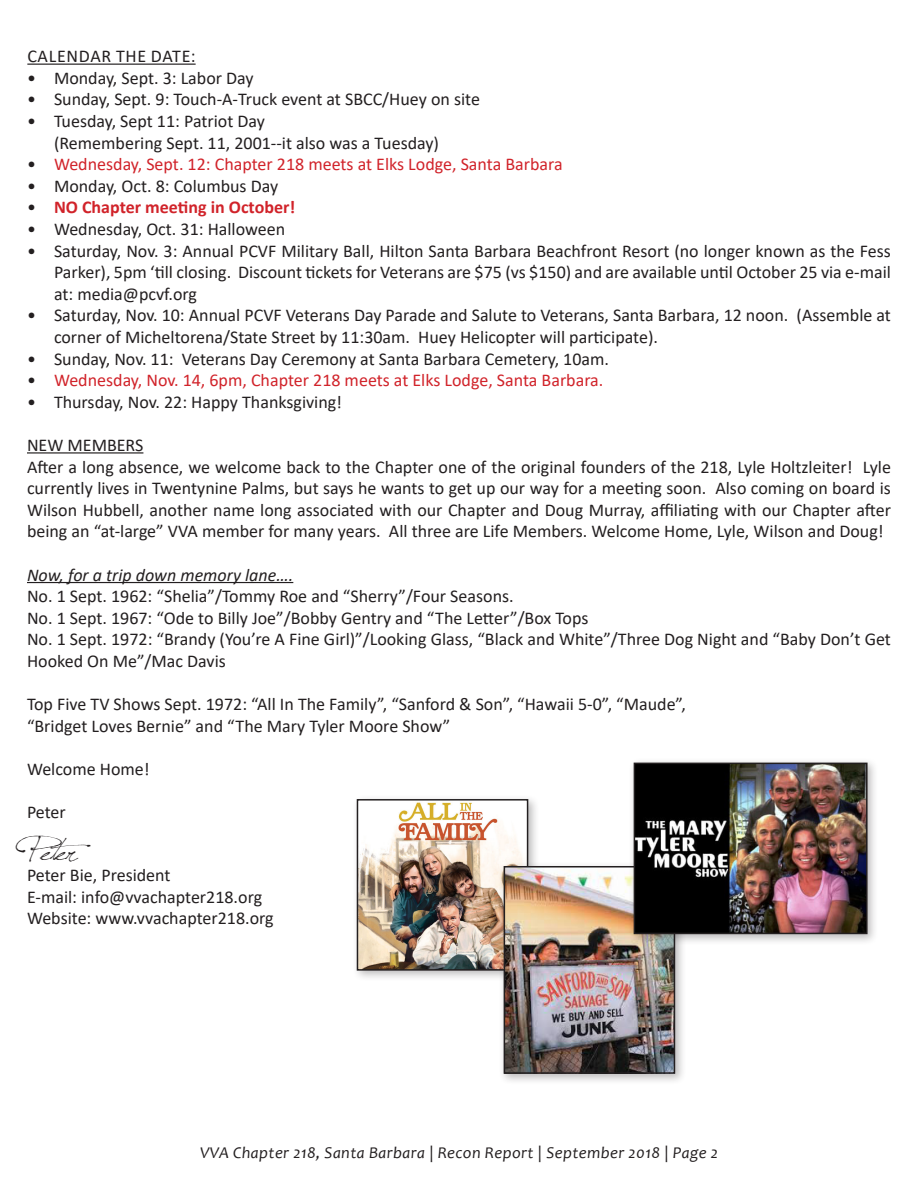
<style>
.page{position:relative;width:918px;height:1188px;background:#fff}
.page>*{position:absolute;margin:0;border:0;box-sizing:border-box;transform-origin:0 0}
.t1{font:34.5px "Jellyka Saint Andrews Queen";color:#231f20}
.t2{font:18px/21.6px "Calibri";color:#231f20;text-align:justify}
.t3{font:18px "Calibri";color:#d1232a}
.t4{font:italic 18px "Calibri";color:#231f20}
.t5{font:700 18px "Calibri";color:#d1232a}
.t6{font:18px "Calibri";letter-spacing:.04em;color:#231f20}
.t7{font:italic 16.5px "Candara";letter-spacing:.025em;color:#231f20}
.s1{color:#231f20}
.s2{font-weight:400;color:#231f20}
</style>
<div class="page">
<hr style="left:27px;top:64px;width:169px;height:1px;background:#231f20">
<hr style="left:27px;top:452px;width:116px;height:2px;background:#231f20">
<hr style="left:27px;top:582px;width:266px;height:1px;background:#231f20">
<div style="left:352px;top:794px;width:188px;height:188px;background:#231f20;opacity:.3"></div>
<img style="left:360px;top:802px;width:165px;height:166px">
<div style="left:357px;top:799px;width:171px;height:172px;border:2px solid #231f20"></div>
<div style="left:499px;top:861px;width:188px;height:224px;background:#231f20;opacity:.3"></div>
<img style="left:507px;top:869px;width:165px;height:202px">
<div style="left:504px;top:866px;width:171px;height:208px;border:2px solid #231f20"></div>
<div style="left:629px;top:758px;width:250px;height:188px;background:#231f20;opacity:.3"></div>
<img style="left:637px;top:766px;width:228px;height:165px">
<div style="left:634px;top:763px;width:234px;height:171px;border:2px solid #231f20"></div>
<p class="t6" style="left:27px;top:44px;width:170px">CALENDAR THE DATE:</p>
<p class="t2" style="left:27px;top:66px;width:228px">• Monday, Sept. 3: Labor Day</p>
<p class="t2" style="left:27px;top:88px;width:455px">• Sunday, Sept. 9: Touch-A-Truck event at SBCC/Huey on site</p>
<p class="t2" style="left:27px;top:110px;width:240px">• Tuesday, Sept 11: Patriot Day</p>
<p class="t2" style="left:54px;top:131px;width:387px">(Remembering Sept. 11, 2001--it also was a Tuesday)</p>
<p class="t3" style="left:27px;top:152px;width:537px"><span class="s1">•</span> Wednesday, Sept. 12: Chapter 218 meets at Elks Lodge, Santa Barbara</p>
<p class="t2" style="left:27px;top:174px;width:253px">• Monday, Oct. 8: Columbus Day</p>
<p class="t5" style="left:27px;top:195px;width:270px"><span class="s2">•</span> NO Chapter meeting in October!</p>
<p class="t2" style="left:27px;top:218px;width:260px">• Wednesday, Oct. 31: Halloween</p>
<p class="t2" style="left:54px;top:239px;width:839px;text-indent:-27px">• Saturday, Nov. 3: Annual PCVF Military Ball, Hilton Santa Barbara Beachfront Resort (no longer known as the Fess Parker), 5pm ‘till closing. Discount tickets for Veterans are $75 (vs $150) and are available until October 25 via e-mail at: media@pcvf.org</p>
<p class="t2" style="left:54px;top:304px;width:838px;text-indent:-27px">• Saturday, Nov. 10: Annual PCVF Veterans Day Parade and Salute to Veterans, Santa Barbara, 12 noon. (Assemble at corner of Micheltorena/State Street by 11:30am. Huey Helicopter will participate).</p>
<p class="t2" style="left:27px;top:347px;width:584px">• Sunday, Nov. 11: Veterans Day Ceremony at Santa Barbara Cemetery, 10am.</p>
<p class="t3" style="left:27px;top:368px;width:578px"><span class="s1">•</span> Wednesday, Nov. 14, 6pm, Chapter 218 meets at Elks Lodge, Santa Barbara.</p>
<p class="t2" style="left:27px;top:390px;width:317px">• Thursday, Nov. 22: Happy Thanksgiving!</p>
<p class="t2" style="left:27px;top:434px;width:118px">NEW MEMBERS</p>
<p class="t2" style="left:27px;top:455px;width:866px">After a long absence, we welcome back to the Chapter one of the original founders of the 218, Lyle Holtzleiter! Lyle currently lives in Twentynine Palms, but says he wants to get up our way for a meeting soon. Also coming on board is Wilson Hubbell, another name long associated with our Chapter and Doug Murray, affiliating with our Chapter after being an “at-large” VVA member for many years. All three are Life Members. Welcome Home, Lyle, Wilson and Doug!</p>
<p class="t4" style="left:27px;top:562px;width:268px">Now, for a trip down memory lane….</p>
<p class="t2" style="left:27px;top:585px;width:488px">No. 1 Sept. 1962: “Shelia”/Tommy Roe and “Sherry”/Four Seasons.</p>
<p class="t2" style="left:27px;top:606px;width:563px">No. 1 Sept. 1967: “Ode to Billy Joe”/Bobby Gentry and “The Letter”/Box Tops</p>
<p class="t2" style="left:27px;top:628px;width:865px">No. 1 Sept. 1972: “Brandy (You’re A Fine Girl)”/Looking Glass, “Black and White”/Three Dog Night and “Baby Don’t Get<br>Hooked On Me”/Mac Davis</p>
<p class="t2" style="left:27px;top:693px;width:660px">Top Five TV Shows Sept. 1972: “All In The Family”, “Sanford &amp; Son”, “Hawaii 5-0”, “Maude”,</p>
<p class="t2" style="left:27px;top:714px;width:425px">“Bridget Loves Bernie” and “The Mary Tyler Moore Show”</p>
<p class="t2" style="left:27px;top:758px;width:124px">Welcome Home!</p>
<p class="t2" style="left:27px;top:801px;width:40px">Peter</p>
<p class="t1" style="left:27px;top:827px;width:65px">Pe te r</p>
<p class="t2" style="left:27px;top:864px;width:145px">Peter Bie, President</p>
<p class="t2" style="left:27px;top:885px;width:237px">E-mail: info@vvachapter218.org</p>
<p class="t2" style="left:27px;top:907px;width:248px">Website: www.vvachapter218.org</p>
<p class="t7" style="left:200px;top:1142px;width:520px">VVA Chapter 218, Santa Barbara | Recon Report | September 2018 | Page 2</p>
</div>
